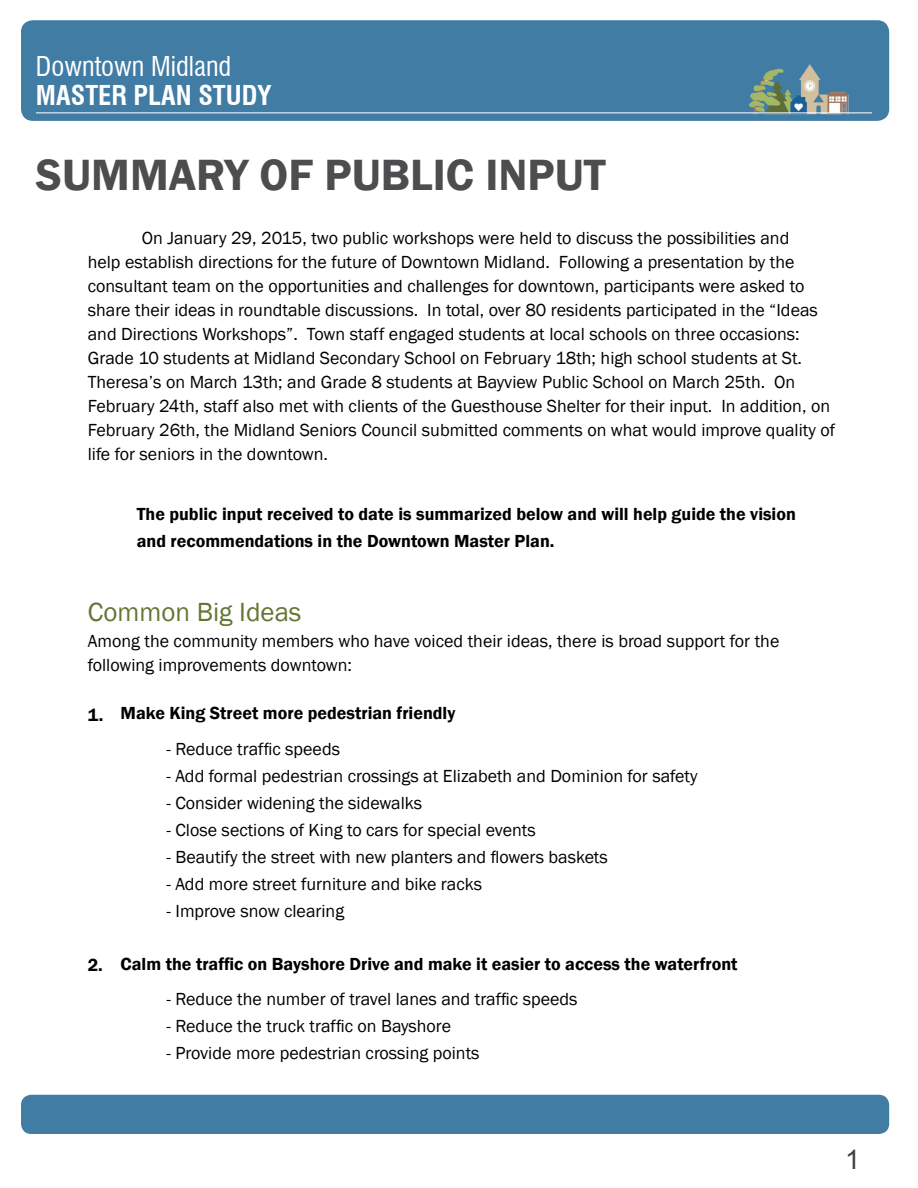
<style>
.page{position:relative;width:918px;height:1188px;background:#fff}
.page>*{position:absolute;margin:0;border:0;box-sizing:border-box;transform-origin:0 0}
.t1{font:600 45px "Franklin Gothic";color:#4d4d4f}
.t2{font:27px "Franklin Gothic";color:#627734}
.t3{font:27px "Arial";color:#414042}
.t4{font:condensed 26.7px "Swiss 721 BT";color:#fff}
.t5{font:700 condensed 26.7px "Swiss 721 BT";color:#fff}
.t6{font:18px/24px "Franklin Gothic";color:#000}
.t7{font:600 18px/27px "Franklin Gothic";color:#000}
</style>
<div class="page">
<div style="left:21px;top:20px;width:868px;height:101px;background:#407ca4;border-radius:12px"></div>
<img style="left:728px;top:64px;width:136px;height:50px">
<hr style="left:36px;top:112px;width:836px;height:1px;background:#fff">
<div style="left:21px;top:1095px;width:868px;height:39px;background:#407ca4;border-radius:10px"></div>
<h3 class="t4" style="left:36px;top:50px;width:197px">Downtown Midland</h3>
<h3 class="t5" style="left:36px;top:79px;width:237px">MASTER PLAN STUDY</h3>
<h1 class="t1" style="left:36px;top:148px;width:571px">SUMMARY OF PUBLIC INPUT</h1>
<p class="t6" style="left:88px;top:226px;width:749px;text-indent:54px">On January 29, 2015, two public workshops were held to discuss the possibilities and<br>help establish directions for the future of Downtown Midland. Following a presentation by the consultant team on the opportunities and challenges for downtown, participants were asked to share their ideas in roundtable discussions. In total, over 80 residents participated in the “Ideas and Directions Workshops”. Town staff engaged students at local schools on three occasions:<br>Grade 10 students at Midland Secondary School on February 18th; high school students at St.<br>Theresa’s on March 13th; and Grade 8 students at Bayview Public School on March 25th. On February 24th, staff also met with clients of the Guesthouse Shelter for their input. In addition, on February 26th, the Midland Seniors Council submitted comments on what would improve quality of life for seniors in the downtown.</p>
<p class="t7" style="left:137px;top:500px;width:661px">The public input received to date is summarized below and will help guide the vision and recommendations in the Downtown Master Plan.</p>
<h2 class="t2" style="left:88px;top:595px;width:215px">Common Big Ideas</h2>
<p class="t6" style="left:88px;top:630px;width:693px">Among the community members who have voiced their ideas, there is broad support for the following improvements downtown:</p>
<p class="t7" style="left:88px;top:701px;width:17px">1.</p>
<p class="t7" style="left:88px;top:952px;width:17px">2.</p>
<p class="t7" style="left:121px;top:700px;width:336px">Make King Street more pedestrian friendly</p>
<p class="t6" style="left:166px;top:737px;width:175px">- Reduce traffic speeds</p>
<p class="t6" style="left:166px;top:764px;width:532px">- Add formal pedestrian crossings at Elizabeth and Dominion for safety</p>
<p class="t6" style="left:166px;top:791px;width:257px">- Consider widening the sidewalks</p>
<p class="t6" style="left:166px;top:818px;width:371px">- Close sections of King to cars for special events</p>
<p class="t6" style="left:166px;top:845px;width:443px">- Beautify the street with new planters and flowers baskets</p>
<p class="t6" style="left:166px;top:872px;width:317px">- Add more street furniture and bike racks</p>
<p class="t6" style="left:166px;top:899px;width:179px">- Improve snow clearing</p>
<p class="t7" style="left:121px;top:950px;width:619px">Calm the traffic on Bayshore Drive and make it easier to access the waterfront</p>
<p class="t6" style="left:166px;top:988px;width:413px">- Reduce the number of travel lanes and traffic speeds</p>
<p class="t6" style="left:166px;top:1015px;width:286px">- Reduce the truck traffic on Bayshore</p>
<p class="t6" style="left:166px;top:1042px;width:315px">- Provide more pedestrian crossing points</p>
<h2 class="t3" style="left:845px;top:1141px;width:17px">1</h2>
</div>
